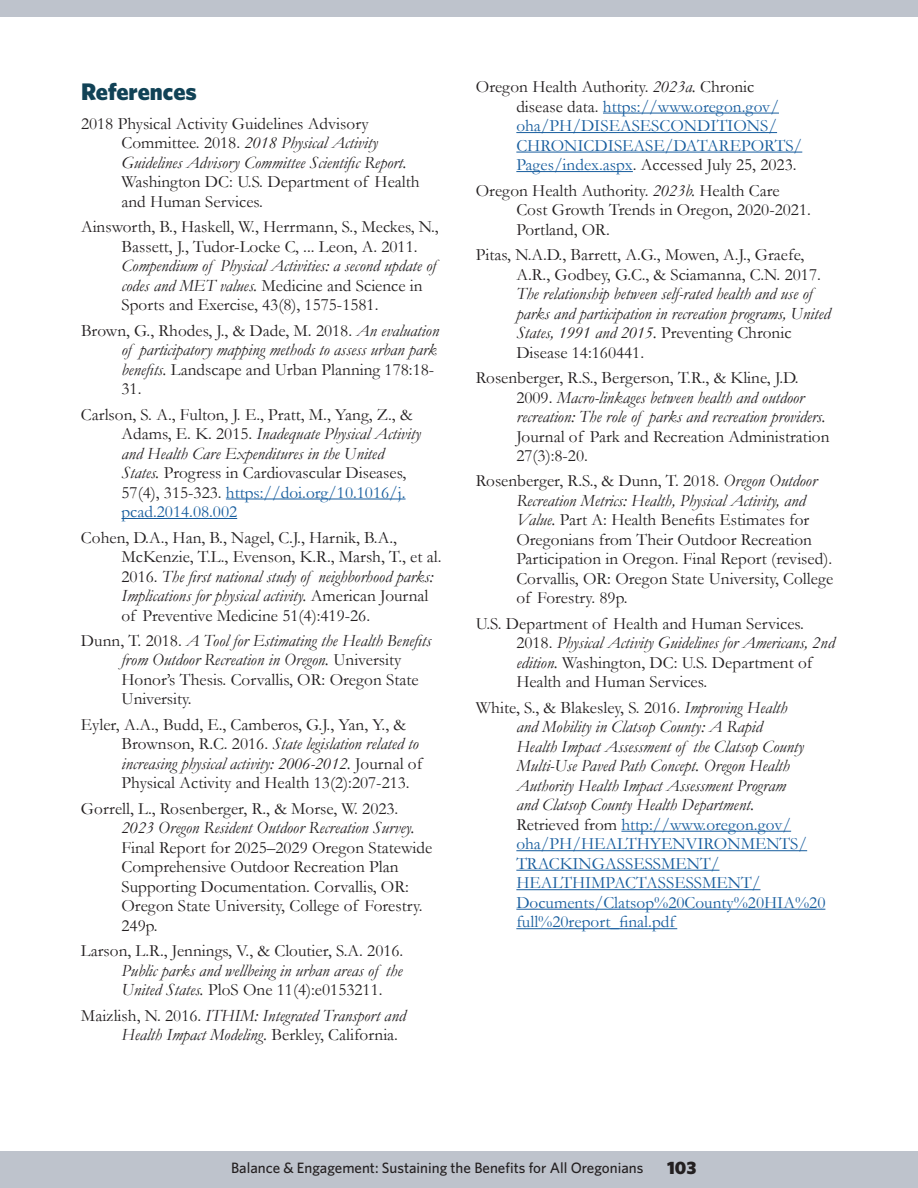
<style>
.page{position:relative;width:918px;height:1188px;background:#fff}
.page>*{position:absolute;margin:0;border:0;box-sizing:border-box;transform-origin:0 0}
.Body_Text{font:900 24px "Whitney";color:#114256}
.t1{font:900 18px "Whitney";color:#231f20}
.References{font:17.25px/19.5px "Garamond";color:#231f20}
.References-2{font:italic 17.25px/19.5px "Garamond";color:#231f20}
.References-3{font:17.25px/19.5px "Garamond";color:#175d9e}
.t2{font:500 15px "Whitney";color:#231f20}
.s1{font-style:italic}
.s2{color:#175d9e}
.s3{font-style:normal}
.s4{color:#231f20}
.s5{font-style:italic;color:#231f20}
.s6{font-style:normal;color:#175d9e}
</style>
<div class="page">
<hr style="left:226px;top:499px;width:180px;height:1px;background:#175d9e">
<hr style="left:122px;top:518px;width:115px;height:1px;background:#175d9e">
<hr style="left:603px;top:113px;width:176px;height:1px;background:#175d9e">
<hr style="left:516px;top:132px;width:261px;height:1px;background:#175d9e">
<hr style="left:516px;top:152px;width:286px;height:1px;background:#175d9e">
<hr style="left:516px;top:171px;width:117px;height:1px;background:#175d9e">
<hr style="left:621px;top:831px;width:170px;height:1px;background:#175d9e">
<hr style="left:516px;top:850px;width:291px;height:1px;background:#175d9e">
<hr style="left:516px;top:870px;width:203px;height:1px;background:#175d9e">
<hr style="left:516px;top:889px;width:244px;height:1px;background:#175d9e">
<hr style="left:516px;top:909px;width:309px;height:1px;background:#175d9e">
<hr style="left:516px;top:928px;width:161px;height:1px;background:#175d9e">
<div style="left:0;top:1151px;width:918px;height:37px;background:#bec3cc"></div>
<div style="left:0;top:0;width:918px;height:17px;background:#bec3cc"></div>
<p class="Body_Text" style="left:81px;top:76px;width:117px">References</p>
<p class="References" style="left:122px;top:114px;width:300px;text-indent:-41px">2018 Physical Activity Guidelines Advisory Committee. 2018. <span class="s1">2018 Physical Activity Guidelines Advisory Committee Scientific Report.<br></span>Washington DC: U.S. Department of Health and Human Services.</p>
<p class="References" style="left:122px;top:217px;width:319px;text-indent:-41px">Ainsworth, B., Haskell, W., Herrmann, S., Meckes, N., Bassett, J., Tudor-Locke C, ... Leon, A. 2011.<br><span class="s1">Compendium of Physical Activities: a second update of codes and MET values.</span> Medicine and Science in Sports and Exercise, 43(8), 1575-1581.</p>
<p class="References" style="left:122px;top:320px;width:319px;text-indent:-41px">Brown, G., Rhodes, J., &amp; Dade, M. 2018. <span class="s1">An evaluation of participatory mapping methods to assess urban park benefits.</span> Landscape and Urban Planning 178:18- 31.</p>
<p class="References" style="left:122px;top:404px;width:301px;text-indent:-41px">Carlson, S. A., Fulton, J. E., Pratt, M., Yang, Z., &amp; Adams, E. K. 2015. <span class="s1">Inadequate Physical Activity and Health Care Expenditures in the United States.</span> Progress in Cardiovascular Diseases, 57(4), 315-323. <span class="s2">https://doi.org/10.1016/j. pcad.2014.08.002</span></p>
<p class="References" style="left:122px;top:527px;width:322px;text-indent:-41px">Cohen, D.A., Han, B., Nagel, C.J., Harnik, B.A., McKenzie, T.L., Evenson, K.R., Marsh, T., et al.<br>2016. <span class="s1">The first national study of neighborhood parks:<br>Implications for physical activity.</span> American Journal of Preventive Medicine 51(4):419-26.</p>
<p class="References" style="left:122px;top:631px;width:311px;text-indent:-41px">Dunn, T. 2018. <span class="s1">A Tool for Estimating the Health Benefits from Outdoor Recreation in Oregon.</span> University Honor’s Thesis. Corvallis, OR: Oregon State University.</p>
<p class="References" style="left:122px;top:715px;width:302px;text-indent:-41px">Eyler, A.A., Budd, E., Camberos, G.J., Yan, Y., &amp; Brownson, R.C. 2016. <span class="s1">State legislation related to increasing physical activity: 2006-2012.</span> Journal of Physical Activity and Health 13(2):207-213.</p>
<p class="References" style="left:122px;top:798px;width:312px;text-indent:-41px">Gorrell, L., Rosenberger, R., &amp; Morse, W. 2023.<br><span class="s1">2023 Oregon Resident Outdoor Recreation Survey.<br></span>Final Report for 2025–2029 Oregon Statewide Comprehensive Outdoor Recreation Plan Supporting Documentation. Corvallis, OR:<br>Oregon State University, College of Forestry.<br>249p.</p>
<p class="References" style="left:122px;top:941px;width:283px;text-align:justify;text-indent:-41px">Larson, L.R., Jennings, V., &amp; Cloutier, S.A. 2016.<br><span class="s1">Public parks and wellbeing in urban areas of the United States.</span> PloS One 11(4):e0153211.</p>
<p class="References-2" style="left:122px;top:1005px;width:286px;text-indent:-41px"><span class="s3">Maizlish, N. 2016.</span> ITHIM: Integrated Transport and<br>Health Impact Modeling. <span class="s3">Berkley, California.</span></p>
<p class="References-3" style="left:516px;top:77px;width:287px;text-indent:-40px"><span class="s4">Oregon Health Authority.</span> <span class="s5">2023a.</span> <span class="s4">Chronic disease data.</span> https://www.oregon.gov/ oha/PH/DISEASESCONDITIONS/ CHRONICDISEASE/DATAREPORTS/ Pages/index.aspx<span class="s4">. Accessed July 25, 2023.</span></p>
<p class="References" style="left:516px;top:180px;width:296px;text-indent:-41px">Oregon Health Authority. <span class="s1">2023b.</span> Health Care<br>Cost Growth Trends in Oregon, 2020-2021.<br>Portland, OR.</p>
<p class="References" style="left:516px;top:245px;width:316px;text-indent:-41px">Pitas, N.A.D., Barrett, A.G., Mowen, A.J., Graefe, A.R., Godbey, G.C., &amp; Sciamanna, C.N. 2017.<br><span class="s1">The relationship between self-rated health and use of parks and participation in recreation programs, United States, 1991 and 2015.</span> Preventing Chronic Disease 14:160441.</p>
<p class="References" style="left:516px;top:368px;width:315px;text-indent:-41px">Rosenberger, R.S., Bergerson, T.R., &amp; Kline, J.D.<br>2009. <span class="s1">Macro-linkages between health and outdoor recreation: The role of parks and recreation providers.<br></span>Journal of Park and Recreation Administration 27(3):8-20.</p>
<p class="References" style="left:516px;top:471px;width:318px;text-indent:-41px">Rosenberger, R.S., &amp; Dunn, T. 2018. <span class="s1">Oregon Outdoor Recreation Metrics: Health, Physical Activity, and Value.</span> Part A: Health Benefits Estimates for Oregonians from Their Outdoor Recreation Participation in Oregon. Final Report (revised).<br>Corvallis, OR: Oregon State University, College of Forestry. 89p.</p>
<p class="References" style="left:516px;top:613px;width:320px;text-indent:-41px">U.S. Department of Health and Human Services.<br>2018. <span class="s1">Physical Activity Guidelines for Americans, 2nd edition.</span> Washington, DC: U.S. Department of Health and Human Services.</p>
<p class="References-2" style="left:516px;top:697px;width:311px;text-indent:-41px"><span class="s3">White, S., &amp; Blakesley, S. 2016.</span> Improving Health<br>and Mobility in Clatsop County: A Rapid<br>Health Impact Assessment of the Clatsop County Multi-Use Paved Path Concept. Oregon Health Authority Health Impact Assessment Program<br>and Clatsop County Health Department.<br><span class="s3">Retrieved from</span> <span class="s6">http://www.oregon.gov/ oha/PH/HEALTHYENVIRONMENTS/ TRACKINGASSESSMENT/ HEALTHIMPACTASSESSMENT/ Documents/Clatsop%20County%20HIA%20 full%20report_final.pdf</span></p>
<p class="t2" style="left:231px;top:1158px;width:414px">Balance &amp; Engagement: Sustaining the Benefits for All Oregonians</p>
<p class="t1" style="left:667px;top:1155px;width:31px">103</p>
</div>
